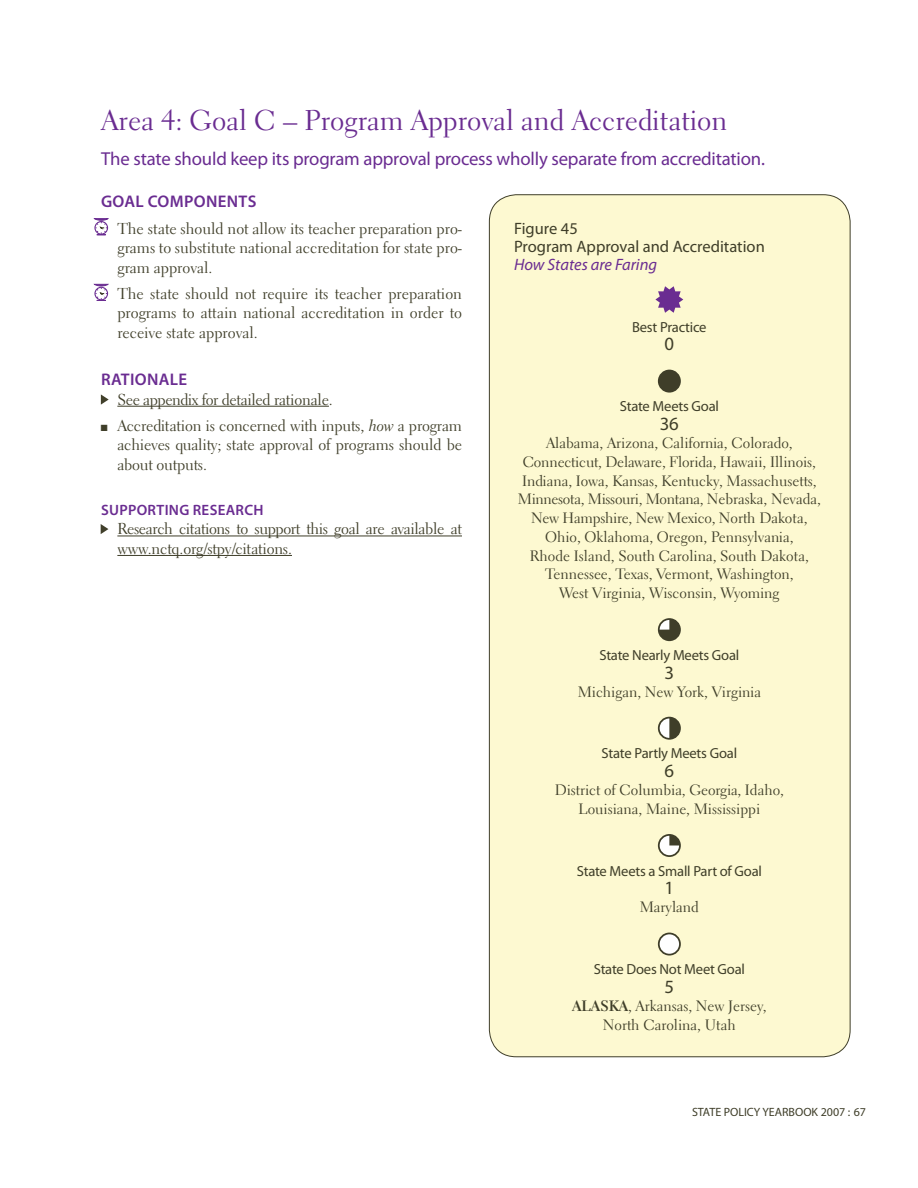
<style>
.page{position:relative;width:918px;height:1188px;background:#fff}
.page>*{position:absolute;margin:0;border:0;box-sizing:border-box;transform-origin:0 0}
.t1{font:28.5px "Electra LH";color:#6a2c91}
.t2{font:18.75px "Myriad Pro";letter-spacing:-.01em;color:#6a2c91}
.t3{font:18.75px "Myriad Pro";color:#3f3e29}
.t4{font:600 16.8px "Myriad Pro";letter-spacing:.02em;color:#6a2c91}
.t5{font:16.5px/18px "Myriad Pro";color:#3f3e29}
.t6{font:italic 16.5px "Myriad Pro";color:#6a2c91}
.t7{font:15.75px/19.5px "Electra LH";letter-spacing:-.01em;color:#3f3e29;text-align:justify}
.t8{font:15px/18.8px "Electra LH";color:#3f3e29;text-align:center}
.t9{font:600 15px "Myriad Pro";letter-spacing:.02em;color:#6a2c91}
.t10{font:14.7px "Myriad Pro";letter-spacing:-.015em;color:#3f3e29}
.t11{font:12px "Myriad";color:#3f3e29}
.s1{font-family:"Electra LH Cursive"}
.s2{font-weight:700}
</style>
<div class="page">
<div style="left:489px;top:195px;width:361px;height:862px;background:#fdf9d1;border-radius:27px"></div>
<hr style="left:117px;top:406px;width:212px;height:1px;background:#3f3e29">
<hr style="left:117px;top:536px;width:345px;height:1px;background:#3f3e29">
<hr style="left:117px;top:555px;width:175px;height:1px;background:#3f3e29">
<svg style="left:101px;top:394px;width:8px;height:11px"></svg>
<svg style="left:101px;top:524px;width:7px;height:10px"></svg>
<svg style="left:655px;top:286px;width:28px;height:27px"></svg>
<div style="left:659px;top:371px;width:20px;height:20px;background:#3f3e29;border-radius:50%"></div>
<div style="left:658px;top:370px;width:23px;height:23px;border:3px solid #3f3e29;border-radius:50%"></div>
<div style="left:659px;top:620px;width:20px;height:20px;background:#3f3e29;border-radius:50%"></div>
<div style="left:658px;top:618px;width:23px;height:23px;border:3px solid #3f3e29;border-radius:50%"></div>
<svg style="left:660px;top:620px;width:9px;height:10px"></svg>
<div style="left:659px;top:718px;width:20px;height:20px;background:#3f3e29;border-radius:50%"></div>
<div style="left:658px;top:717px;width:23px;height:23px;border:3px solid #3f3e29;border-radius:50%"></div>
<svg style="left:660px;top:719px;width:9px;height:19px"></svg>
<div style="left:658px;top:834px;width:23px;height:23px;border:3px solid #3f3e29;border-radius:50%"></div>
<svg style="left:660px;top:836px;width:19px;height:19px"></svg>
<div style="left:659px;top:934px;width:20px;height:20px;background:#3f3e29;border-radius:50%"></div>
<div style="left:658px;top:933px;width:23px;height:23px;border:3px solid #3f3e29;border-radius:50%"></div>
<div style="left:660px;top:934px;width:19px;height:20px;background:#fff;border-radius:50%"></div>
<svg style="left:94px;top:218px;width:15px;height:17px"></svg>
<svg style="left:94px;top:284px;width:15px;height:17px"></svg>
<h1 class="t1" style="left:101px;top:103px;width:628px">Area 4: Goal C – Program Approval and Accreditation</h1>
<p class="t2" style="left:101px;top:148px;width:665px">The state should keep its program approval process wholly separate from accreditation.</p>
<p class="t4" style="left:101px;top:191px;width:137px">GOAL COMPONENTS</p>
<p class="t7" style="left:117px;top:219px;width:346px">The state should not allow its teacher preparation pro&shy;grams to substitute national accreditation for state pro&shy;gram approval.</p>
<p class="t7" style="left:117px;top:284px;width:346px">The state should not require its teacher preparation programs to attain national accreditation in order to receive state approval.</p>
<p class="t4" style="left:101px;top:369px;width:57px">RATIONAL</p>
<p class="t4" style="left:178px;top:369px;width:10px">E</p>
<p class="t7" style="left:117px;top:390px;width:217px">See appendix for detailed rationale.</p>
<p class="t7" style="left:117px;top:416px;width:346px;text-indent:-16px">■ Accreditation is concerned with inputs, <span class="s1">how</span> a program achieves quality; state approval of programs should be about outputs.</p>
<p class="t9" style="left:101px;top:500px;width:164px">SUPPORTING RESEARCH</p>
<p class="t7" style="left:117px;top:519px;width:346px">Research citations to support this goal are available at www.nctq.org/stpy/citations.</p>
<p class="t5" style="left:514px;top:219px;width:252px">Figure 45<br>Program Approval and Accreditation</p>
<p class="t6" style="left:514px;top:254px;width:145px">How States are Faring</p>
<p class="t10" style="left:632px;top:318px;width:76px">Best Practice</p>
<p class="t3" style="left:665px;top:332px;width:11px">0</p>
<p class="t10" style="left:620px;top:397px;width:101px">State Meets Goal</p>
<p class="t3" style="left:660px;top:412px;width:20px">36</p>
<p class="t8" style="left:518px;top:434px;width:305px">Alabama, Arizona, California, Colorado, Connecticut, Delaware, Florida, Hawaii, Illinois, Indiana, Iowa, Kansas, Kentucky, Massachusetts, Minnesota, Missouri, Montana, Nebraska, Nevada, New Hampshire, New Mexico, North Dakota, Ohio, Oklahoma, Oregon, Pennsylvania,<br>Rhode Island, South Carolina, South Dakota, Tennessee, Texas, Vermont, Washington,<br>West Virginia, Wisconsin, Wyoming</p>
<p class="t10" style="left:599px;top:646px;width:141px">State Nearly Meets Goal</p>
<p class="t3" style="left:665px;top:661px;width:11px">3</p>
<p class="t8" style="left:578px;top:682px;width:185px">Michigan, New York, Virginia</p>
<p class="t10" style="left:602px;top:744px;width:137px">State Partly Meets Goal</p>
<p class="t3" style="left:665px;top:759px;width:11px">6</p>
<p class="t8" style="left:555px;top:781px;width:231px">District of Columbia, Georgia, Idaho,<br>Louisiana, Maine, Mississippi</p>
<p class="t10" style="left:577px;top:862px;width:187px">State Meets a Small Part of Goal</p>
<p class="t3" style="left:665px;top:877px;width:11px">1</p>
<p class="t8" style="left:640px;top:898px;width:61px">Maryland</p>
<p class="t10" style="left:594px;top:960px;width:153px">State Does Not Meet Goal</p>
<p class="t3" style="left:665px;top:975px;width:11px">5</p>
<p class="t8" style="left:572px;top:997px;width:196px"><span class="s2">ALASKA</span>, Arkansas, New Jersey,<br>North Carolina, Utah</p>
<p class="t11" style="left:692px;top:1106px;width:176px">STATE POLICY YEARBOOK 2007 : 67</p>
</div>
